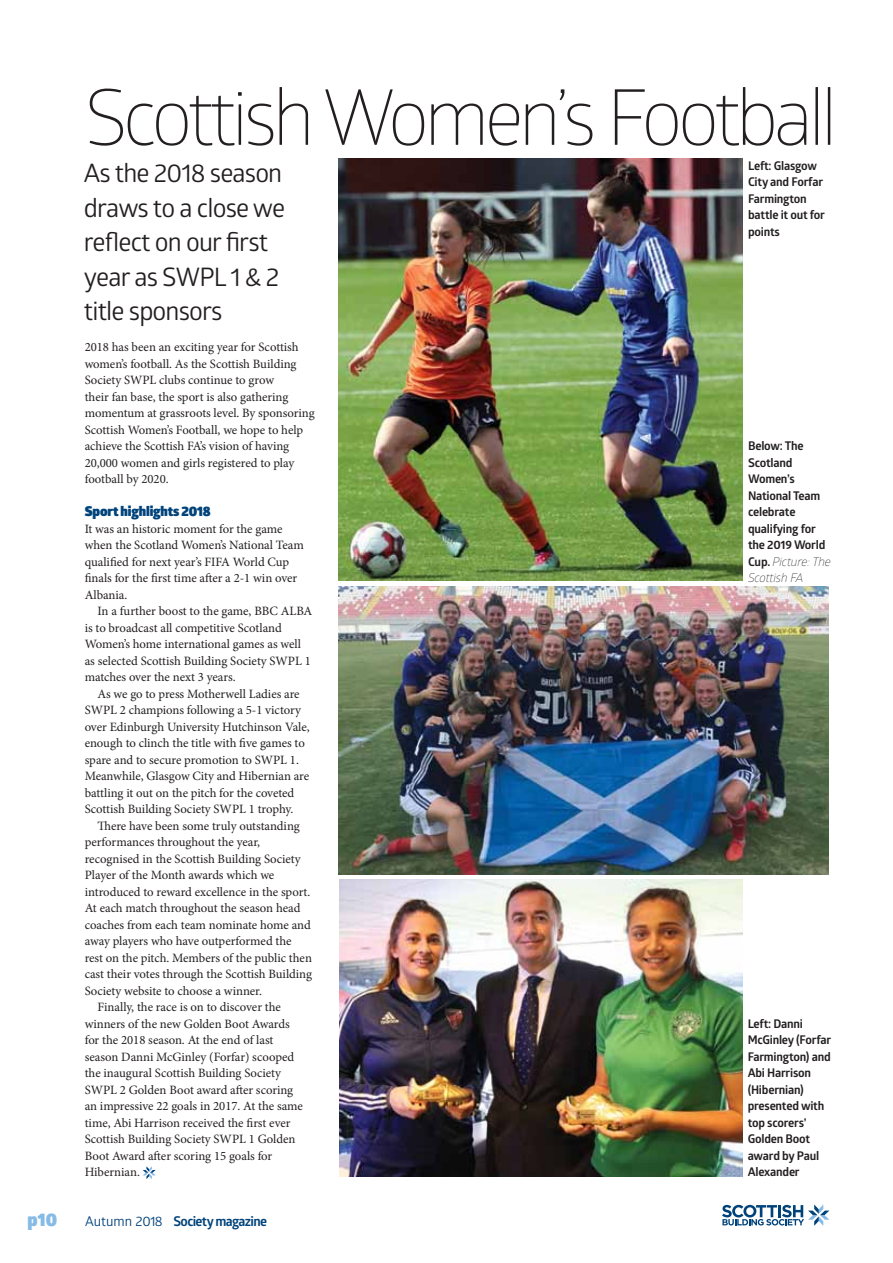
<style>
.page{position:relative;width:893px;height:1263px;background:#fff}
.page>*{position:absolute;margin:0;border:0;box-sizing:border-box;transform-origin:0 0}
.t1{font:300 77.1px "Glober";letter-spacing:-.065em;color:#231f20}
.t2{font:25.5px/34.5px "Glober";letter-spacing:-.035em;color:#231f20}
.t3{font:900 18px "Glober";color:#86bbe6}
.t4{font:700 13.5px "Glober";letter-spacing:-.05em;color:#00437b}
.t5{font:900 13.5px "Glober";letter-spacing:-.01em;color:#00437b}
.t6{font:12.75px/16.5px "Minion Pro";letter-spacing:-.005em;color:#231f20}
.t7{font:700 12px/16.5px "Glober";letter-spacing:-.02em;color:#231f20}
.s1{font-weight:400}
.s2{font-weight:300;font-style:italic}
</style>
<div class="page">
<svg style="left:722px;top:1204px;width:107px;height:22px"></svg>
<svg style="left:143px;top:1166px;width:13px;height:13px"></svg>
<img style="left:339px;top:158px;width:403px;height:422px">
<img style="left:340px;top:879px;width:402px;height:297px">
<img style="left:339px;top:587px;width:489px;height:288px">
<h1 class="t1" style="left:84px;top:64px;width:755px">Scottish Women’s Football</h1>
<h2 class="t2" style="left:84px;top:155px;width:203px">As the 2018 season draws to a close we reflect on our first year as SWPL 1 &amp; 2 title sponsors</h2>
<p class="t6" style="left:85px;top:339px;width:231px">2018 has been an exciting year for Scottish women’s football. As the Scottish Building Society SWPL clubs continue to grow<br>their fan base, the sport is also gathering momentum at grassroots level. By sponsoring Scottish Women’s Football, we hope to help achieve the Scottish FA’s vision of having 20,000 women and girls registered to play football by 2020.</p>
<p class="t5" style="left:85px;top:501px;width:128px">Sport highlights 2018</p>
<p class="t6" style="left:85px;top:520px;width:221px">It was an historic moment for the game when the Scotland Women’s National Team qualified for next year’s FIFA World Cup finals for the first time after a 2-1 win over Albania.</p>
<p class="t6" style="left:85px;top:603px;width:229px;text-indent:13px">In a further boost to the game, BBC ALBA is to broadcast all competitive Scotland Women’s home international games as well as selected Scottish Building Society SWPL 1 matches over the next 3 years.</p>
<p class="t6" style="left:85px;top:685px;width:226px;text-indent:13px">As we go to press Motherwell Ladies are SWPL 2 champions following a 5-1 victory over Edinburgh University Hutchinson Vale, enough to clinch the title with five games to spare and to secure promotion to SWPL 1.<br>Meanwhile, Glasgow City and Hibernian are battling it out on the pitch for the coveted Scottish Building Society SWPL 1 trophy.</p>
<p class="t6" style="left:97px;top:817px;width:204px">There have been some truly outstanding</p>
<p class="t6" style="left:85px;top:834px;width:177px">performances throughout the year,</p>
<p class="t6" style="left:85px;top:850px;width:217px">recognised in the Scottish Building Society</p>
<p class="t6" style="left:85px;top:867px;width:191px">Player of the Month awards which we</p>
<p class="t6" style="left:85px;top:883px;width:227px">introduced to reward excellence in the sport.</p>
<p class="t6" style="left:85px;top:900px;width:217px">At each match throughout the season head</p>
<p class="t6" style="left:85px;top:916px;width:228px">coaches from each team nominate home and</p>
<p class="t6" style="left:85px;top:933px;width:208px">away players who have outperformed the</p>
<p class="t6" style="left:85px;top:949px;width:229px">rest on the pitch. Members of the public then</p>
<p class="t6" style="left:85px;top:966px;width:229px">cast their votes through the Scottish Building</p>
<p class="t6" style="left:85px;top:982px;width:179px">Society website to choose a winner.</p>
<p class="t6" style="left:97px;top:999px;width:185px">Finally, the race is on to discover the</p>
<p class="t6" style="left:85px;top:1015px;width:206px">winners of the new Golden Boot Awards</p>
<p class="t6" style="left:85px;top:1032px;width:190px">for the 2018 season. At the end of last</p>
<p class="t6" style="left:85px;top:1048px;width:211px">season Danni McGinley (Forfar) scooped</p>
<p class="t6" style="left:85px;top:1065px;width:198px">the inaugural Scottish Building Society</p>
<p class="t6" style="left:85px;top:1081px;width:210px">SWPL 2 Golden Boot award after scoring</p>
<p class="t6" style="left:85px;top:1098px;width:220px">an impressive 22 goals in 2017. At the same</p>
<p class="t6" style="left:85px;top:1114px;width:207px">time, Abi Harrison received the first ever</p>
<p class="t6" style="left:85px;top:1131px;width:212px">Scottish Building Society SWPL 1 Golden</p>
<p class="t6" style="left:85px;top:1147px;width:189px">Boot Award after scoring 15 goals for</p>
<p class="t6" style="left:85px;top:1164px;width:57px">Hibernian.</p>
<h3 class="t3" style="left:28px;top:1205px;width:31px">p10</h3>
<p class="t4" style="left:85px;top:1211px;width:184px"><span class="s1">Autumn 2018</span> Society magazine</p>
<p class="t7" style="left:748px;top:157px;width:78px">Left: Glasgow<br>City and Forfar<br>Farmington battle it out for points</p>
<p class="t7" style="left:748px;top:437px;width:84px">Below: The<br>Scotland<br>Women’s<br>National Team celebrate qualifying for the 2019 World<br>Cup. <span class="s2">Picture: The<br>Scottish FA</span></p>
<p class="t7" style="left:748px;top:1015px;width:85px">Left: Danni<br>McGinley (Forfar<br>Farmington) and<br>Abi Harrison (Hibernian) presented with top scorers’<br>Golden Boot award by Paul<br>Alexander</p>
</div>
